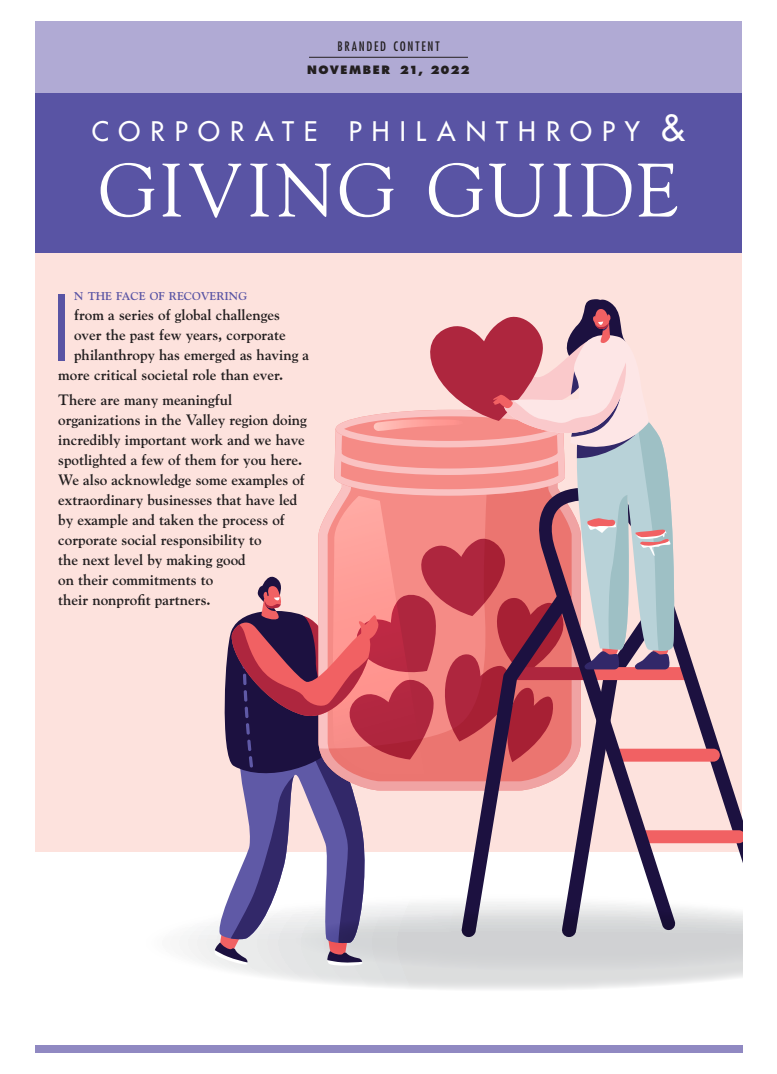
<style>
.page{position:relative;width:777px;height:1074px;background:#fff}
.page>*{position:absolute;margin:0;border:0;box-sizing:border-box;transform-origin:0 0}
.t1{font:300 condensed 88.3px "Futura Std";color:#5954a4}
.t2{font:75px "Goudy Std";letter-spacing:.045em;color:#fff}
.t3{font:500 26.2px "Futura Std";letter-spacing:.385em;color:#fff}
.t4{font:700 15px/20px "Goudy Std";color:#231f20}
.t5{font:condensed 12.8px "Futura Std";letter-spacing:.135em;color:#231f20}
.t6{font:700 11.2px "Goudy Std";color:#5954a4}
.t7{font:800 11.2px "Futura Std";letter-spacing:.145em;color:#231f20}
.s1{font-size:11px}
.s2{font-size:35px}
</style>
<div class="page">
<div style="left:35px;top:93px;width:707px;height:160px;background:#5954a4"></div>
<div style="left:35px;top:21px;width:707px;height:72px;background:#b0aad4"></div>
<div style="left:35px;top:1045px;width:707px;height:8px;background:#9089c2"></div>
<hr style="left:309px;top:57px;width:159px;height:1px;background:#231f20">
<div style="left:35px;top:254px;width:707px;height:598px;background:#fde2dd"></div>
<svg style="left:188px;top:926px;width:554px;height:63px"></svg>
<svg style="left:214px;top:299px;width:528px;height:672px"></svg>
<p class="t5" style="left:338px;top:39px;width:103px">BRANDED CONTENT</p>
<p class="t7" style="left:307px;top:63px;width:164px">NOVEMBER <span class="s1">21, 2022</span></p>
<h3 class="t3" style="left:92px;top:115px;width:594px">CORPORATE PHILANTHROPY <span class="s2">&amp;</span></h3>
<h2 class="t2" style="left:99px;top:144px;width:581px">GIVING GUIDE</h2>
<h1 class="t1" style="left:53px;top:276px;width:18px">I</h1>
<p class="t6" style="left:74px;top:290px;width:174px">N THE FACE OF RECOVERING</p>
<p class="t4" style="left:74px;top:305px;width:207px">from a series of global challenges</p>
<p class="t4" style="left:74px;top:325px;width:213px">over the past few years, corporate</p>
<p class="t4" style="left:74px;top:345px;width:237px">philanthropy has emerged as having a</p>
<p class="t4" style="left:58px;top:365px;width:226px">more critical societal role than ever.</p>
<p class="t4" style="left:58px;top:390px;width:250px">There are many meaningful organizations in the Valley region doing incredibly important work and we have spotlighted a few of them for you here.<br>We also acknowledge some examples of extraordinary businesses that have led by example and taken the process of corporate social responsibility to<br>the next level by making good<br>on their commitments to<br>their nonprofit partners.</p>
</div>
